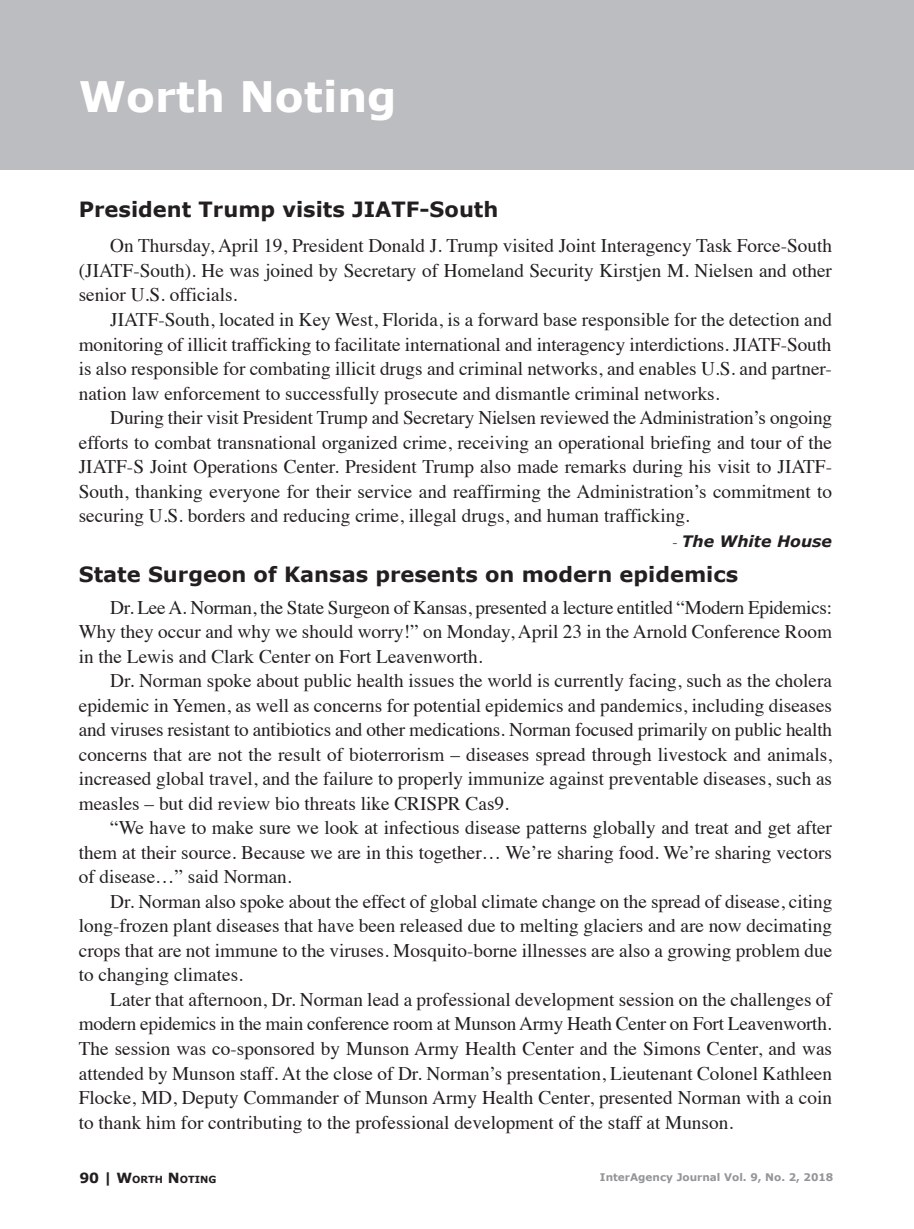
<style>
.page{position:relative;width:914px;height:1229px;background:#fff}
.page>*{position:absolute;margin:0;border:0;box-sizing:border-box;transform-origin:0 0}
.t1{font:700 42px "Verdana";color:#fff}
.Worth_Noting_Heads{font:700 21px "Verdana";color:#231f20}
.t2{font:19.25px/24.5px "Times";color:#231f20;text-align:justify}
.t3{font:italic 700 15.75px "Verdana";color:#231f20}
.t4{font:700 10.5px "Verdana";color:#939598}
.t5{font:700 9.8px "Verdana";color:#231f20}
.s1{font-family:"Times";font-weight:400;font-style:normal}
.s2{font-size:14px}
</style>
<div class="page">
<div style="left:0;top:0;width:914px;height:169px;background:#bcbdc0"></div>
<p class="t1" style="left:79px;top:70px;width:319px">Worth Noting</p>
<p class="Worth_Noting_Heads" style="left:79px;top:196px;width:421px">President Trump visits JIATF-South</p>
<p class="t2" style="left:79px;top:232px;width:754px;text-indent:32px">On Thursday, April 19, President Donald J. Trump visited Joint Interagency Task Force-South (JIATF-South). He was joined by Secretary of Homeland Security Kirstjen M. Nielsen and other senior U.S. officials.</p>
<p class="t2" style="left:79px;top:306px;width:754px;text-indent:32px">JIATF-South, located in Key West, Florida, is a forward base responsible for the detection and monitoring of illicit trafficking to facilitate international and interagency interdictions. JIATF-South is also responsible for combating illicit drugs and criminal networks, and enables U.S. and partner&shy;nation law enforcement to successfully prosecute and dismantle criminal networks.</p>
<p class="t2" style="left:79px;top:404px;width:755px;text-indent:32px">During their visit President Trump and Secretary Nielsen reviewed the Administration’s ongoing efforts to combat transnational organized crime, receiving an operational briefing and tour of the JIATF-S Joint Operations Center. President Trump also made remarks during his visit to JIATF-South, thanking everyone for their service and reaffirming the Administration’s commitment to securing U.S. borders and reducing crime, illegal drugs, and human trafficking.</p>
<p class="t3" style="left:672px;top:531px;width:161px"><span class="s1">-</span> The White House</p>
<p class="Worth_Noting_Heads" style="left:79px;top:561px;width:661px">State Surgeon of Kansas presents on modern epidemics</p>
<p class="t2" style="left:79px;top:593px;width:754px;text-indent:32px">Dr. Lee A. Norman, the State Surgeon of Kansas, presented a lecture entitled “Modern Epidemics:<br>Why they occur and why we should worry!” on Monday, April 23 in the Arnold Conference Room in the Lewis and Clark Center on Fort Leavenworth.</p>
<p class="t2" style="left:79px;top:667px;width:754px;text-indent:32px">Dr. Norman spoke about public health issues the world is currently facing, such as the cholera epidemic in Yemen, as well as concerns for potential epidemics and pandemics, including diseases and viruses resistant to antibiotics and other medications. Norman focused primarily on public health concerns that are not the result of bioterrorism – diseases spread through livestock and animals, increased global travel, and the failure to properly immunize against preventable diseases, such as measles – but did review bio threats like CRISPR Cas9.</p>
<p class="t2" style="left:79px;top:814px;width:754px;text-indent:32px">“We have to make sure we look at infectious disease patterns globally and treat and get after them at their source. Because we are in this together… We’re sharing food. We’re sharing vectors of disease…” said Norman.</p>
<p class="t2" style="left:79px;top:887px;width:755px;text-indent:32px">Dr. Norman also spoke about the effect of global climate change on the spread of disease, citing long-frozen plant diseases that have been released due to melting glaciers and are now decimating crops that are not immune to the viruses. Mosquito-borne illnesses are also a growing problem due to changing climates.</p>
<p class="t2" style="left:79px;top:985px;width:754px;text-indent:32px">Later that afternoon, Dr. Norman lead a professional development session on the challenges of modern epidemics in the main conference room at Munson Army Heath Center on Fort Leavenworth.<br>The session was co-sponsored by Munson Army Health Center and the Simons Center, and was attended by Munson staff. At the close of Dr. Norman’s presentation, Lieutenant Colonel Kathleen Flocke, MD, Deputy Commander of Munson Army Health Center, presented Norman with a coin to thank him for contributing to the professional development of the staff at Munson.</p>
<p class="t5" style="left:79px;top:1172px;width:139px"><span class="s2">90 |</span> <span class="s2">W</span>ORTH <span class="s2">N</span>OTING</p>
<p class="t4" style="left:600px;top:1170px;width:235px">InterAgency Journal Vol. 9, No. 2, 2018</p>
</div>
